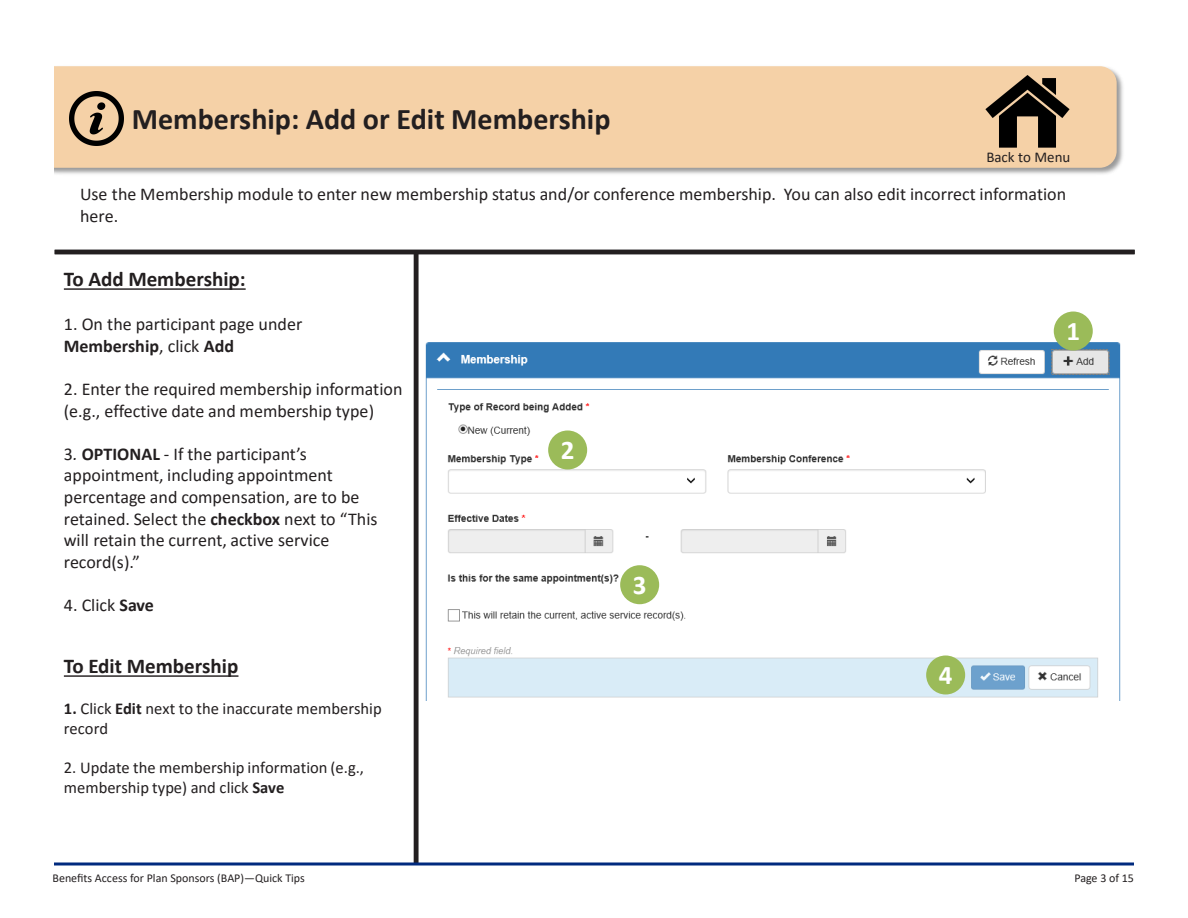
<style>
.page{position:relative;width:1188px;height:918px;background:#fff}
.page>*{position:absolute;margin:0;border:0;box-sizing:border-box;transform-origin:0 0}
.t1{font:700 30.15px "Calibri";color:#231f20}
.t2{font:700 27px "Calibri";color:#fff}
.t3{font:700 21.15px "Calibri";color:#231f20}
.t4{font:700 21px "Calibri";color:#231f20}
.t5{font:18px/21.6px "Calibri";color:#231f20}
.t6{font:16.5px/19.8px "Calibri";color:#231f20}
.t7{font:15px "Calibri";color:#231f20}
.t8{font:12px "Calibri";color:#231f20}
.s1{font-weight:700}
.s2{font-style:italic}
</style>
<div class="page">
<img style="left:55px;top:73px;width:1068px;height:101px">
<div style="left:55px;top:66px;width:1062px;height:102px;background:#f5d1a7"></div>
<img style="left:69px;top:91px;width:54px;height:54px">
<img style="left:425px;top:340px;width:696px;height:360px">
<svg style="left:64px;top:288px;width:182px;height:2px"></svg>
<svg style="left:64px;top:675px;width:174px;height:2px"></svg>
<div style="left:1055px;top:313px;width:36px;height:36px;background:#9bbb59;border-radius:50%"></div>
<div style="left:1054px;top:312px;width:39px;height:39px;border:3px solid #9bbb59;border-radius:50%"></div>
<div style="left:550px;top:432px;width:36px;height:36px;background:#9bbb59;border-radius:50%"></div>
<div style="left:548px;top:431px;width:39px;height:39px;border:3px solid #9bbb59;border-radius:50%"></div>
<div style="left:622px;top:567px;width:36px;height:36px;background:#9bbb59;border-radius:50%"></div>
<div style="left:620px;top:565px;width:39px;height:39px;border:3px solid #9bbb59;border-radius:50%"></div>
<div style="left:928px;top:657px;width:36px;height:36px;background:#9bbb59;border-radius:50%"></div>
<div style="left:926px;top:656px;width:39px;height:39px;border:3px solid #9bbb59;border-radius:50%"></div>
<hr style="left:55px;top:250px;width:1080px;height:4px;background:#231f20">
<hr style="left:414px;top:252px;width:4px;height:612px;background:#231f20">
<img style="left:982px;top:66px;width:91px;height:87px">
<svg style="left:54px;top:862px;width:1080px;height:4px;background:#3f5e9d"></svg>
<h1 class="t1" style="left:132px;top:98px;width:480px">Membership: Add or Edit Membership</h1>
<p class="t7" style="left:986px;top:147px;width:86px">Back to Menu</p>
<p class="t5" style="left:80px;top:183px;width:988px">Use the Membership module to enter new membership status and/or conference membership. You can also edit incorrect information here.</p>
<p class="t3" style="left:64px;top:264px;width:183px">To Add Membership:</p>
<p class="t5" style="left:64px;top:313px;width:240px">1. On the participant page under<br><span class="s1">Membership</span>, click <span class="s1">Add</span></p>
<p class="t5" style="left:64px;top:378px;width:340px">2. Enter the required membership information (e.g., effective date and membership type)</p>
<p class="t5" style="left:64px;top:443px;width:315px">3<span class="s2">.</span> <span class="s1">OPTIONAL</span> - If the participant’s appointment, including appointment percentage and compensation, are to be retained. Select the <span class="s1">checkbox</span> next to “This will retain the current, active service record(s).”</p>
<p class="t5" style="left:64px;top:594px;width:92px">4. Click <span class="s1">Save</span></p>
<p class="t4" style="left:64px;top:651px;width:176px">To Edit Membership</p>
<p class="t6" style="left:64px;top:698px;width:319px"><span class="s1">1.</span> Click <span class="s1">Edit</span> next to the inaccurate membership record</p>
<p class="t6" style="left:64px;top:758px;width:302px">2. Update the membership information (e.g., membership type) and click <span class="s1">Save</span></p>
<h2 class="t2" style="left:561px;top:431px;width:15px">2</h2>
<h2 class="t2" style="left:633px;top:566px;width:15px">3</h2>
<h2 class="t2" style="left:1067px;top:312px;width:15px">1</h2>
<h2 class="t2" style="left:939px;top:656px;width:15px">4</h2>
<p class="t8" style="left:52px;top:869px;width:254px">Benefits Access for Plan Sponsors (BAP)—Quick Tips</p>
<p class="t8" style="left:1074px;top:869px;width:61px">Page 3 of 15</p>
</div>
